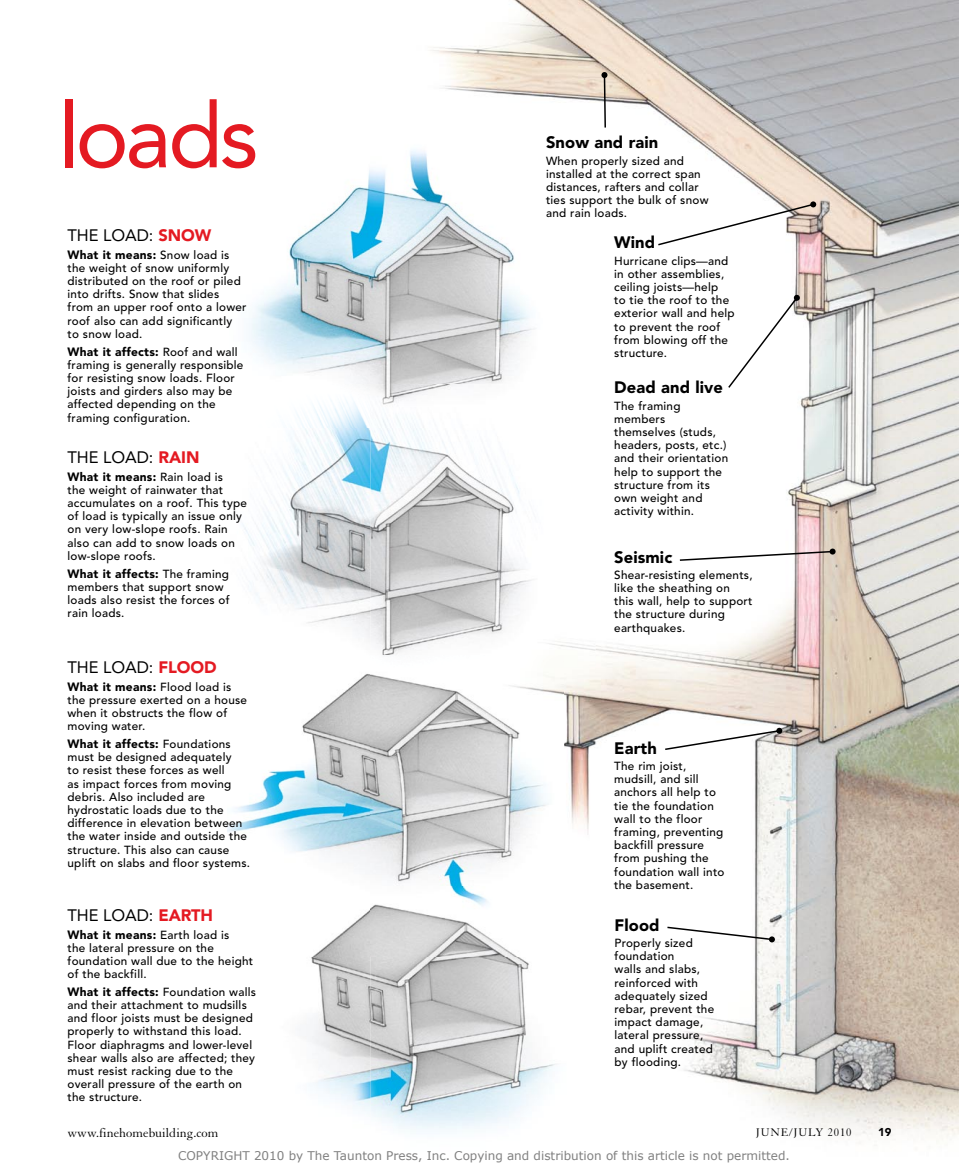
<style>
.page{position:relative;width:959px;height:1175px;background:#fff}
.page>*{position:absolute;margin:0;border:0;box-sizing:border-box;transform-origin:0 0}
.t1{font:90px "Avenir LT Std";letter-spacing:-.045em;color:#e41a22}
.t2{font:16.5px "Avenir LT Std";letter-spacing:-.005em;color:#000}
.t3{font:900 16.5px "Avenir LT Std";letter-spacing:.005em;color:#000}
.t4{font:13.5px "Granjon LT Std";color:#000}
.t5{font:900 12px "Avenir LT Std";letter-spacing:.02em;color:#000}
.t6{font:12px "Verdana";color:#808080}
.t7{font:12px "Granjon LT Std";letter-spacing:.07em;color:#000}
.t8{font:500 11.7px/13.2px "Avenir LT Std";letter-spacing:.02em;color:#000}
.t9{font:900 11.25px "Avenir LT Std";color:#000}
.s1{font-weight:900;color:#e41a22}
.s2{font-weight:500;font-size:11.7px}
.s3{font-weight:900;font-size:12px}
</style>
<div class="page">
<img style="left:431px;top:0;width:527px;height:1140px">
<img style="left:249px;top:134px;width:342px;height:251px">
<img style="left:242px;top:385px;width:353px;height:282px">
<img style="left:227px;top:655px;width:336px;height:301px">
<img style="left:227px;top:887px;width:46px;height:69px">
<img style="left:310px;top:956px;width:60px;height:156px">
<img style="left:370px;top:887px;width:202px;height:253px">
<svg style="left:601px;top:72px;width:6px;height:57px"></svg>
<svg style="left:656px;top:201px;width:160px;height:45px"></svg>
<svg style="left:726px;top:295px;width:73px;height:94px"></svg>
<svg style="left:678px;top:548px;width:157px;height:14px"></svg>
<svg style="left:663px;top:727px;width:119px;height:24px"></svg>
<svg style="left:665px;top:925px;width:110px;height:17px"></svg>
<h1 class="t1" style="left:58px;top:84px;width:202px">loads</h1>
<h2 class="t2" style="left:68px;top:226px;width:145px">THE LOAD: <span class="s1">SNOW</span></h2>
<p class="t5" style="left:68px;top:247px;width:163px">What it means: <span class="s2">Snow load is</span></p>
<p class="t8" style="left:68px;top:261px;width:181px">the weight of snow uniformly distributed on the roof or piled into drifts. Snow that slides from an upper roof onto a lower roof also can add significantly to snow load.</p>
<p class="t5" style="left:68px;top:344px;width:172px">What it affects: <span class="s2">Roof and wall</span></p>
<p class="t8" style="left:67px;top:358px;width:177px">framing is generally responsible for resisting snow loads. Floor joists and girders also may be affected depending on the framing configuration.</p>
<h2 class="t2" style="left:68px;top:447px;width:133px">THE LOAD: <span class="s1">RAIN</span></h2>
<p class="t5" style="left:68px;top:469px;width:157px">What it means: <span class="s2">Rain load is</span></p>
<p class="t8" style="left:68px;top:483px;width:181px">the weight of rainwater that accumulates on a roof. This type of load is typically an issue only on very low-slope roofs. Rain also can add to snow loads on low-slope roofs.</p>
<p class="t5" style="left:68px;top:566px;width:163px">What it affects: <span class="s2">The framing</span></p>
<p class="t8" style="left:67px;top:580px;width:164px">members that support snow loads also resist the forces of rain loads.</p>
<h2 class="t2" style="left:68px;top:657px;width:151px">THE LOAD: <span class="s1">FLOOD</span></h2>
<p class="t5" style="left:68px;top:679px;width:165px">What it means: <span class="s2">Flood load is</span></p>
<p class="t8" style="left:68px;top:693px;width:181px">the pressure exerted on a house when it obstructs the flow of moving water.</p>
<p class="t5" style="left:68px;top:736px;width:165px">What it affects: <span class="s2">Foundations</span></p>
<p class="t8" style="left:67px;top:750px;width:184px">must be designed adequately<br>to resist these forces as well<br>as impact forces from moving debris. Also included are hydrostatic loads due to the difference in elevation between the water inside and outside the structure. This also can cause uplift on slabs and floor systems.</p>
<h2 class="t2" style="left:68px;top:905px;width:147px">THE LOAD: <span class="s1">EARTH</span></h2>
<p class="t5" style="left:68px;top:927px;width:163px">What it means: <span class="s2">Earth load is</span></p>
<p class="t8" style="left:68px;top:941px;width:187px">the lateral pressure on the foundation wall due to the height of the backfill.</p>
<p class="t8" style="left:67px;top:985px;width:190px"><span class="s3">What it affects:</span> Foundation walls and their attachment to mudsills and floor joists must be designed properly to withstand this load.<br>Floor diaphragms and lower-level shear walls also are affected; they must resist racking due to the overall pressure of the earth on the structure.</p>
<h2 class="t3" style="left:546px;top:133px;width:114px">Snow and rain</h2>
<p class="t8" style="left:546px;top:154px;width:164px">When properly sized and installed at the correct span distances, rafters and collar ties support the bulk of snow and rain loads.</p>
<h2 class="t3" style="left:614px;top:232px;width:42px">Wind</h2>
<p class="t8" style="left:614px;top:254px;width:122px">Hurricane clips—and in other assemblies, ceiling joists—help<br>to tie the roof to the exterior wall and help to prevent the roof from blowing off the structure.</p>
<h2 class="t3" style="left:614px;top:377px;width:110px">Dead and live</h2>
<p class="t8" style="left:614px;top:399px;width:115px">The framing members themselves (studs, headers, posts, etc.) and their orientation help to support the structure from its own weight and activity within.</p>
<h2 class="t3" style="left:614px;top:547px;width:60px">Seismic</h2>
<p class="t8" style="left:614px;top:568px;width:140px">Shear-resisting elements, like the sheathing on<br>this wall, help to support the structure during earthquakes.</p>
<h2 class="t3" style="left:614px;top:738px;width:44px">Earth</h2>
<p class="t8" style="left:614px;top:759px;width:112px">The rim joist, mudsill, and sill anchors all help to tie the foundation wall to the floor framing, preventing backfill pressure from pushing the foundation wall into the basement.</p>
<h2 class="t3" style="left:614px;top:915px;width:46px">Flood</h2>
<p class="t8" style="left:614px;top:936px;width:101px">Properly sized foundation<br>walls and slabs, reinforced with adequately sized rebar, prevent the impact damage, lateral pressure, and uplift created by flooding.</p>
<p class="t4" style="left:68px;top:1125px;width:152px">www.finehomebuilding.com</p>
<p class="t7" style="left:755px;top:1126px;width:97px">JUNE/JULY 2010</p>
<p class="t9" style="left:878px;top:1125px;width:15px">19</p>
<p class="t6" style="left:178px;top:1147px;width:613px">COPYRIGHT 2010 by The Taunton Press, Inc. Copying and distribution of this article is not permitted.</p>
</div>
